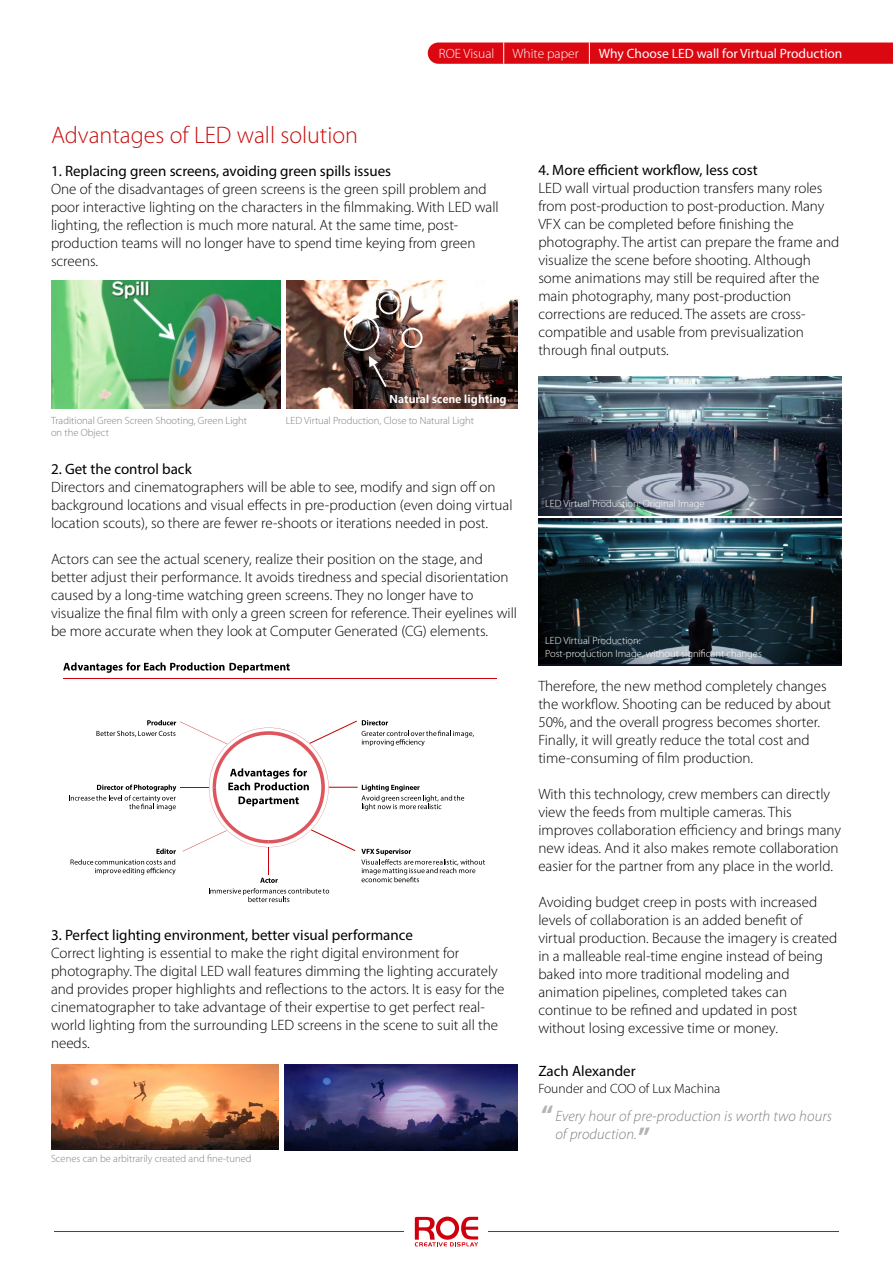
<style>
.page{position:relative;width:893px;height:1263px;background:#fff}
.page>*{position:absolute;margin:0;border:0;box-sizing:border-box;transform-origin:0 0}
.正文{font:700 27px "Myriad Pro";color:#b3b3b3}
.正文-2{font:300 24px "Myriad Pro";color:#c90d0f}
.正文-3{font:300 15px/18px "Myriad Pro";color:#000}
.正文-4{font:15px "Myriad Pro";color:#000}
.引用{font:italic 300 15px/18px "Myriad Pro";letter-spacing:.005em;color:#808080}
.正文-5{font:13.5px "Myriad Pro";color:#fff}
.正文-6{font:300 13.5px "Myriad Pro";color:#000}
.正文-7{font:300 13.5px "Myriad Pro";color:#fff}
.t1{font:700 10.65px "Microsoft Ya Hei";color:#fff}
.正文-8{font:300 10.5px/12.6px "Myriad Pro";color:#808080}
.正文-9{font:300 10.5px "Myriad Pro";color:#fff}
</style>
<div class="page">
<hr style="left:54px;top:1231px;width:785px;height:1px;background:#c90d0f">
<div style="left:405px;top:1212px;width:83px;height:39px;background:#fff"></div>
<svg style="left:415px;top:1216px;width:63px;height:30px"></svg>
<div style="left:428px;top:43px;width:465px;height:21px;background:#db0812"></div>
<img style="left:51px;top:281px;width:229px;height:127px">
<img style="left:286px;top:281px;width:231px;height:127px">
<div style="left:344px;top:315px;width:35px;height:36px;border:2px solid #fff;border-radius:50%"></div>
<div style="left:402px;top:328px;width:21px;height:20px;border:2px solid #fff;border-radius:50%"></div>
<div style="left:379px;top:293px;width:21px;height:21px;border:2px solid #fff;border-radius:50%"></div>
<svg style="left:369px;top:356px;width:19px;height:33px"></svg>
<img style="left:51px;top:1064px;width:227px;height:86px">
<img style="left:284px;top:1064px;width:233px;height:86px">
<img style="left:539px;top:376px;width:303px;height:139px">
<img style="left:538px;top:519px;width:304px;height:146px">
<svg style="left:63px;top:662px;width:227px;height:11px"></svg>
<svg style="left:362px;top:720px;width:112px;height:26px"></svg>
<hr style="left:63px;top:678px;width:434px;height:1px;background:#cf000d">
<svg style="left:69px;top:720px;width:260px;height:154px"></svg>
<p class="正文-7" style="left:439px;top:46px;width:57px">ROE Visual</p>
<p class="正文-7" style="left:512px;top:46px;width:68px">White paper</p>
<p class="正文-5" style="left:599px;top:45px;width:245px">Why Choose LED wall for Virtual Production</p>
<p class="正文-2" style="left:51px;top:122px;width:308px">Advantages of LED wall solution</p>
<p class="正文-4" style="left:51px;top:162px;width:342px">1. Replacing green screens, avoiding green spills issues</p>
<p class="正文-3" style="left:51px;top:180px;width:449px">One of the disadvantages of green screens is the green spill problem and poor interactive lighting on the characters in the filmmaking. With LED wall lighting, the reflection is much more natural. At the same time, post&shy;production teams will no longer have to spend time keying from green screens.</p>
<p class="正文-8" style="left:51px;top:414px;width:198px">Traditional Green Screen Shooting, Green Light on the Object</p>
<p class="t1" style="left:389px;top:392px;width:119px">Natural scene lighting</p>
<p class="正文-8" style="left:286px;top:414px;width:190px">LED Virtual Production, Close to Natural Light</p>
<p class="正文-4" style="left:51px;top:460px;width:142px">2. Get the control back</p>
<p class="正文-3" style="left:51px;top:479px;width:463px">Directors and cinematographers will be able to see, modify and sign off on background locations and visual effects in pre-production (even doing virtual location scouts), so there are fewer re-shoots or iterations needed in post.</p>
<p class="正文-3" style="left:51px;top:551px;width:467px">Actors can see the actual scenery, realize their position on the stage, and better adjust their performance. It avoids tiredness and special disorientation caused by a long-time watching green screens. They no longer have to visualize the final film with only a green screen for reference. Their eyelines will be more accurate when they look at Computer Generated (CG) elements.</p>
<p class="正文-4" style="left:51px;top:925px;width:363px">3. Perfect lighting environment, better visual performance</p>
<p class="正文-3" style="left:51px;top:944px;width:455px">Correct lighting is essential to make the right digital environment for photography. The digital LED wall features dimming the lighting accurately and provides proper highlights and reflections to the actors. It is easy for the cinematographer to take advantage of their expertise to get perfect real&shy;world lighting from the surrounding LED screens in the scene to suit all the needs.</p>
<p class="正文-8" style="left:51px;top:1153px;width:202px">Scenes can be arbitrarily created and fine-tuned</p>
<p class="正文-4" style="left:538px;top:161px;width:221px">4. More efficient workflow, less cost</p>
<p class="正文-3" style="left:538px;top:179px;width:302px">LED wall virtual production transfers many roles from post-production to post-production. Many VFX can be completed before finishing the photography. The artist can prepare the frame and visualize the scene before shooting. Although some animations may still be required after the main photography, many post-production corrections are reduced. The assets are cross&shy;compatible and usable from previsualization through final outputs.</p>
<p class="正文-9" style="left:545px;top:497px;width:161px">LED Virtual Production: Original Image</p>
<p class="正文-9" style="left:545px;top:635px;width:97px">LED Virtual Production:</p>
<p class="正文-9" style="left:545px;top:648px;width:218px">Post-production Image, without significant changes</p>
<p class="正文-3" style="left:538px;top:677px;width:294px">Therefore, the new method completely changes the workflow. Shooting can be reduced by about 50%, and the overall progress becomes shorter.<br>Finally, it will greatly reduce the total cost and time-consuming of film production.</p>
<p class="正文-3" style="left:538px;top:785px;width:304px">With this technology, crew members can directly view the feeds from multiple cameras. This improves collaboration efficiency and brings many new ideas. And it also makes remote collaboration easier for the partner from any place in the world.</p>
<p class="正文-3" style="left:538px;top:893px;width:300px">Avoiding budget creep in posts with increased levels of collaboration is an added benefit of virtual production. Because the imagery is created in a malleable real-time engine instead of being baked into more traditional modeling and animation pipelines, completed takes can continue to be refined and updated in post without losing excessive time or money.</p>
<p class="正文-4" style="left:538px;top:1062px;width:99px">Zach Alexander</p>
<p class="正文-6" style="left:538px;top:1081px;width:184px">Founder and COO of Lux Machina</p>
<p class="引用" style="left:555px;top:1107px;width:278px">Every hour of pre-production is worth two hours of production.</p>
<p class="正文" style="left:541px;top:1097px;width:14px">“</p>
<p class="正文" style="left:638px;top:1119px;width:14px">”</p>
</div>
